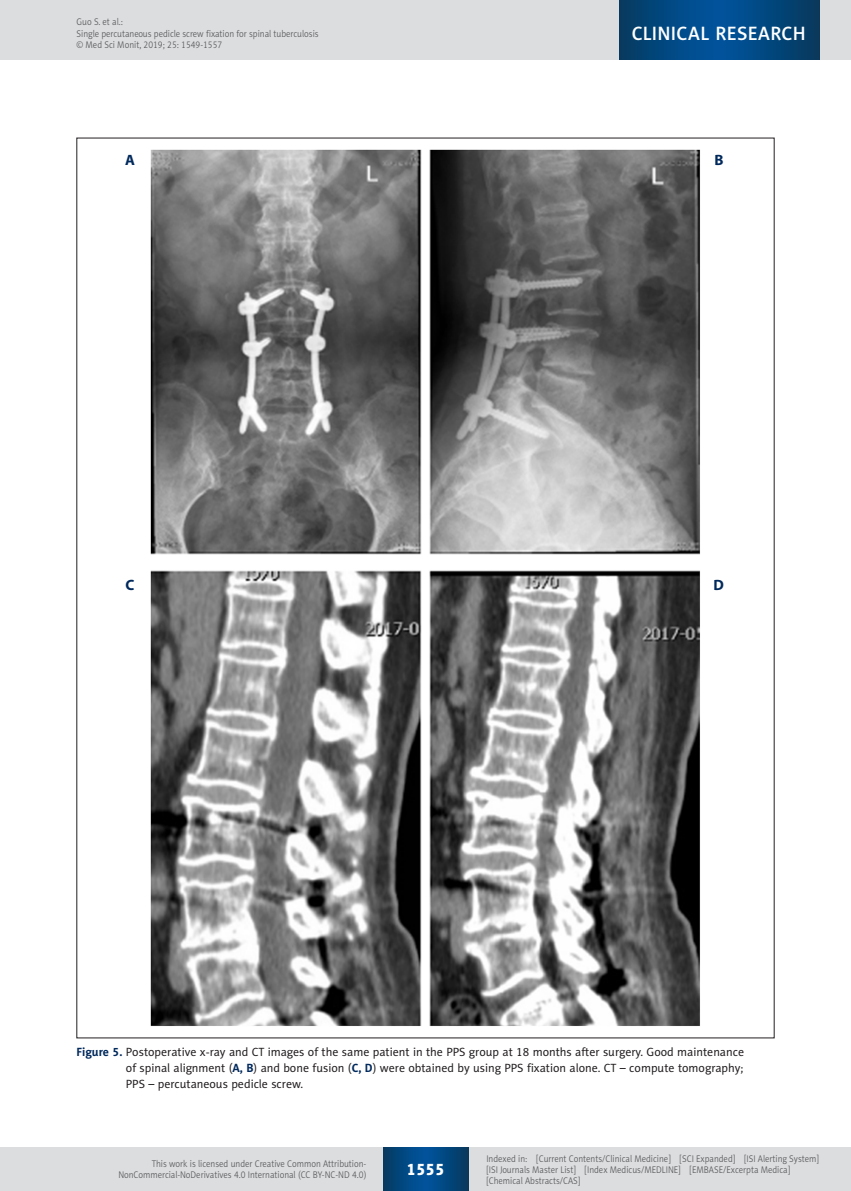
<style>
.page{position:relative;width:851px;height:1191px;background:#fff}
.page>*{position:absolute;margin:0;border:0;box-sizing:border-box;transform-origin:0 0}
.t1{font:19.5px "Naomi Sans EFN Medium";letter-spacing:.015em;color:#fff}
.t2{font:16.5px "Naomi Sans EFN Heavy";color:#fff}
.t3{font:700 15px "Myriad Pro";color:#00295c}
.MSM_Rycina_tytul{font:12px/15.8px "Naomi Sans EFN";color:#231f20;text-align:justify}
.t4{font:9.75px/11.2px "Naomi Sans EFN Light";color:#57585a;scale:.9 1}
.s1{font-weight:700;color:#00295c}
</style>
<div class="page">
<img style="left:150px;top:149px;width:550px;height:877px">
<div style="left:0;top:1148px;width:850px;height:43px;background:#dcdddf"></div>
<svg style="left:383px;top:1147px;width:85px;height:43px;background:#02477e"></svg>
<div style="left:0;top:0;width:850px;height:60px;background:#dcdddf"></div>
<svg style="left:619px;top:0;width:200px;height:60px;background:#02477e"></svg>
<p class="t4" style="left:77px;top:16px;width:270px">Guo S. et al.:<br>Single percutaneous pedicle screw fixation for spinal tuberculosis © Med Sci Monit, 2019; 25: 1549-1557</p>
<h1 class="t1" style="left:631px;top:22px;width:175px">CLINICAL RESEARCH</h1>
<p class="t3" style="left:125px;top:151px;width:11px">A</p>
<p class="t3" style="left:126px;top:575px;width:10px">C</p>
<p class="t3" style="left:714px;top:151px;width:11px">B</p>
<p class="t3" style="left:713px;top:575px;width:12px">D</p>
<p class="MSM_Rycina_tytul" style="left:126px;top:1044px;width:619px;text-indent:-49px"><span class="s1">Figure 5.</span> Postoperative x-ray and CT images of the same patient in the PPS group at 18 months after surgery. Good maintenance of spinal alignment (<span class="s1">A, B</span>) and bone fusion (<span class="s1">C, D</span>) were obtained by using PPS fixation alone. CT – compute tomography; PPS – percutaneous pedicle screw.</p>
<p class="t4" style="left:118px;top:1158px;width:277px;text-align:right">This work is licensed under Creative Common Attribution-<br>NonCommercial-NoDerivatives 4.0 International (CC BY-NC-ND 4.0)</p>
<h2 class="t2" style="left:406px;top:1159px;width:40px">1555</h2>
<p class="t4" style="left:486px;top:1152px;width:371px">Indexed in: [Current Contents/Clinical Medicine] [SCI Expanded] [ISI Alerting System] [ISI Journals Master List] [Index Medicus/MEDLINE] [EMBASE/Excerpta Medica] [Chemical Abstracts/CAS]</p>
</div>
